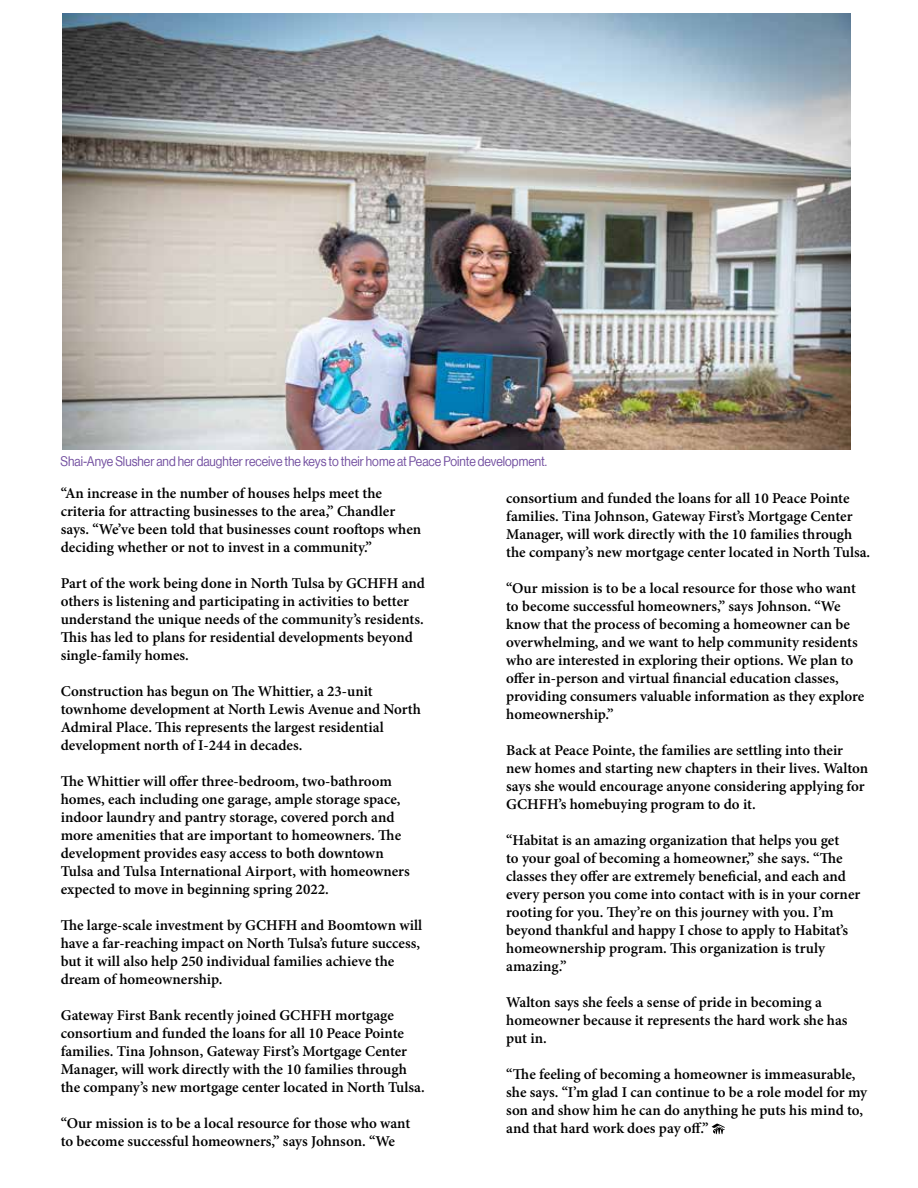
<style>
.page{position:relative;width:918px;height:1188px;background:#fff}
.page>*{position:absolute;margin:0;border:0;box-sizing:border-box;transform-origin:0 0}
.t1{font:600 15px/18px "Minion Pro";color:#000}
.t2{font:600 15px/18px "Minion Pro";color:#000101}
.t3{font:13.5px "Neue Haas Grotesk Display";color:#714d9f;scale:.9 1}
</style>
<div class="page">
<svg style="left:712px;top:1123px;width:13px;height:11px"></svg>
<img style="left:62px;top:14px;width:788px;height:435px">
<p class="t3" style="left:60px;top:454px;width:542px">Shai-Anye Slusher and her daughter receive the keys to their home at Peace Pointe development.</p>
<p class="t1" style="left:61px;top:484px;width:362px">“An increase in the number of houses helps meet the criteria for attracting businesses to the area,” Chandler says. “We’ve been told that businesses count rooftops when deciding whether or not to invest in a community.”</p>
<p class="t1" style="left:61px;top:574px;width:366px">Part of the work being done in North Tulsa by GCHFH and others is listening and participating in activities to better understand the unique needs of the community’s residents.<br>This has led to plans for residential developments beyond single-family homes.</p>
<p class="t1" style="left:61px;top:682px;width:362px">Construction has begun on The Whittier, a 23-unit townhome development at North Lewis Avenue and North Admiral Place. This represents the largest residential development north of I-244 in decades.</p>
<p class="t1" style="left:61px;top:772px;width:351px">The Whittier will offer three-bedroom, two-bathroom homes, each including one garage, ample storage space, indoor laundry and pantry storage, covered porch and more amenities that are important to homeowners. The development provides easy access to both downtown Tulsa and Tulsa International Airport, with homeowners expected to move in beginning spring 2022.</p>
<p class="t1" style="left:61px;top:916px;width:363px">The large-scale investment by GCHFH and Boomtown will have a far-reaching impact on North Tulsa’s future success, but it will also help 250 individual families achieve the dream of homeownership.</p>
<p class="t1" style="left:61px;top:1006px;width:366px">Gateway First Bank recently joined GCHFH mortgage consortium and funded the loans for all 10 Peace Pointe families. Tina Johnson, Gateway First’s Mortgage Center Manager, will work directly with the 10 families through the company’s new mortgage center located in North Tulsa.</p>
<p class="t1" style="left:61px;top:1114px;width:351px">“Our mission is to be a local resource for those who want to become successful homeowners,” says Johnson. “We</p>
<p class="t2" style="left:506px;top:489px;width:366px">consortium and funded the loans for all 10 Peace Pointe families. Tina Johnson, Gateway First’s Mortgage Center Manager, will work directly with the 10 families through the company’s new mortgage center located in North Tulsa.</p>
<p class="t2" style="left:506px;top:579px;width:360px">“Our mission is to be a local resource for those who want to become successful homeowners,” says Johnson. “We know that the process of becoming a homeowner can be overwhelming, and we want to help community residents who are interested in exploring their options. We plan to offer in-person and virtual financial education classes, providing consumers valuable information as they explore homeownership.”</p>
<p class="t2" style="left:506px;top:741px;width:363px">Back at Peace Pointe, the families are settling into their new homes and starting new chapters in their lives. Walton says she would encourage anyone considering applying for GCHFH’s homebuying program to do it.</p>
<p class="t2" style="left:506px;top:831px;width:356px">“Habitat is an amazing organization that helps you get<br>to your goal of becoming a homeowner,” she says. “The classes they offer are extremely beneficial, and each and every person you come into contact with is in your corner rooting for you. They’re on this journey with you. I’m beyond thankful and happy I chose to apply to Habitat’s homeownership program. This organization is truly amazing.”</p>
<p class="t1" style="left:506px;top:993px;width:343px">Walton says she feels a sense of pride in becoming a homeowner because it represents the hard work she has put in.</p>
<p class="t1" style="left:506px;top:1065px;width:363px">“The feeling of becoming a homeowner is immeasurable, she says. “I’m glad I can continue to be a role model for my son and show him he can do anything he puts his mind to, and that hard work does pay off.”</p>
</div>
